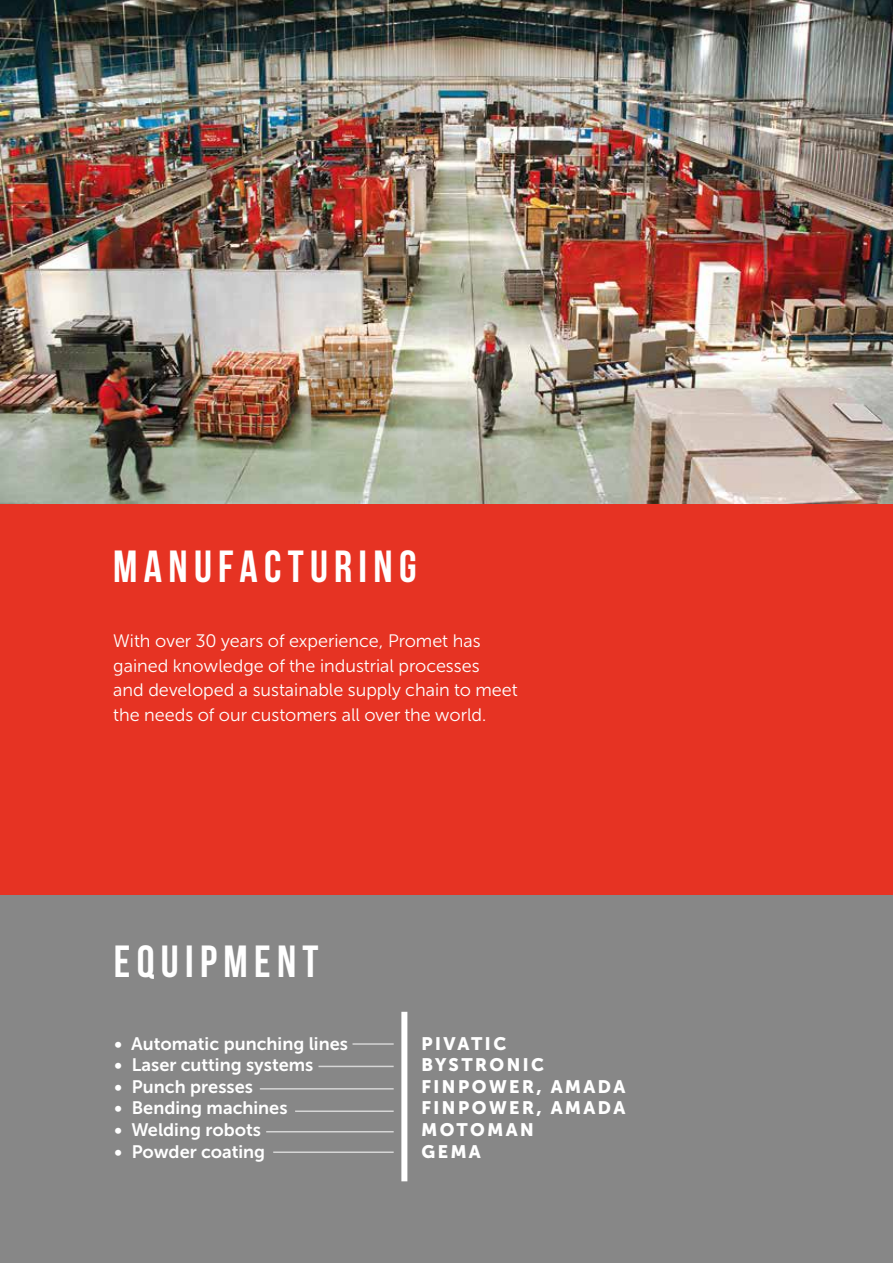
<style>
.page{position:relative;width:893px;height:1263px;background:#fff}
.page>*{position:absolute;margin:0;border:0;box-sizing:border-box;transform-origin:0 0}
.t1{font:700 45px "Bebas Neue";letter-spacing:.14em;color:#fff}
.t2{font:18px/24.6px "Museo Sans Cyrillic 300";color:#fff}
.t3{font:18px "Museo Sans Cyrillic 700";color:#fff}
.t4{font:18px/21.6px "Museo Sans Cyrillic 900";letter-spacing:.14em;color:#fff}
</style>
<div class="page">
<div style="left:0;top:504px;width:893px;height:391px;background:#e63323"></div>
<div style="left:0;top:895px;width:893px;height:368px;background:#878787"></div>
<div style="left:401px;top:1012px;width:6px;height:169px;background:#fff"></div>
<hr style="left:352px;top:1043px;width:42px;height:2px;background:#fff">
<hr style="left:318px;top:1066px;width:76px;height:1px;background:#fff">
<hr style="left:260px;top:1088px;width:134px;height:1px;background:#fff">
<hr style="left:295px;top:1110px;width:99px;height:2px;background:#fff">
<hr style="left:266px;top:1131px;width:128px;height:1px;background:#fff">
<hr style="left:273px;top:1151px;width:121px;height:2px;background:#fff">
<img style="left:0;top:0;width:893px;height:503px">
<h1 class="t1" style="left:113px;top:542px;width:305px">MANUFACTURING</h1>
<p class="t2" style="left:113px;top:629px;width:406px">With over 30 years of experience, Promet has gained knowledge of the industrial processes<br>and developed a sustainable supply chain to meet the needs of our customers all over the world.</p>
<h1 class="t1" style="left:114px;top:937px;width:206px">EQUIPMENT</h1>
<p class="t3" style="left:114px;top:1033px;width:236px">• Automatic punching lines</p>
<p class="t3" style="left:114px;top:1055px;width:201px">• Laser cutting systems</p>
<p class="t3" style="left:114px;top:1076px;width:141px">• Punch presses</p>
<p class="t3" style="left:114px;top:1098px;width:175px">• Bending machines</p>
<p class="t3" style="left:114px;top:1120px;width:149px">• Welding robots</p>
<p class="t3" style="left:114px;top:1141px;width:153px">• Powder coating</p>
<p class="t4" style="left:421px;top:1032px;width:205px">PIVATIC<br>BYSTRONIC<br>FINPOWER, AMADA<br>FINPOWER, AMADA<br>MOTOMAN<br>GEMA</p>
</div>
